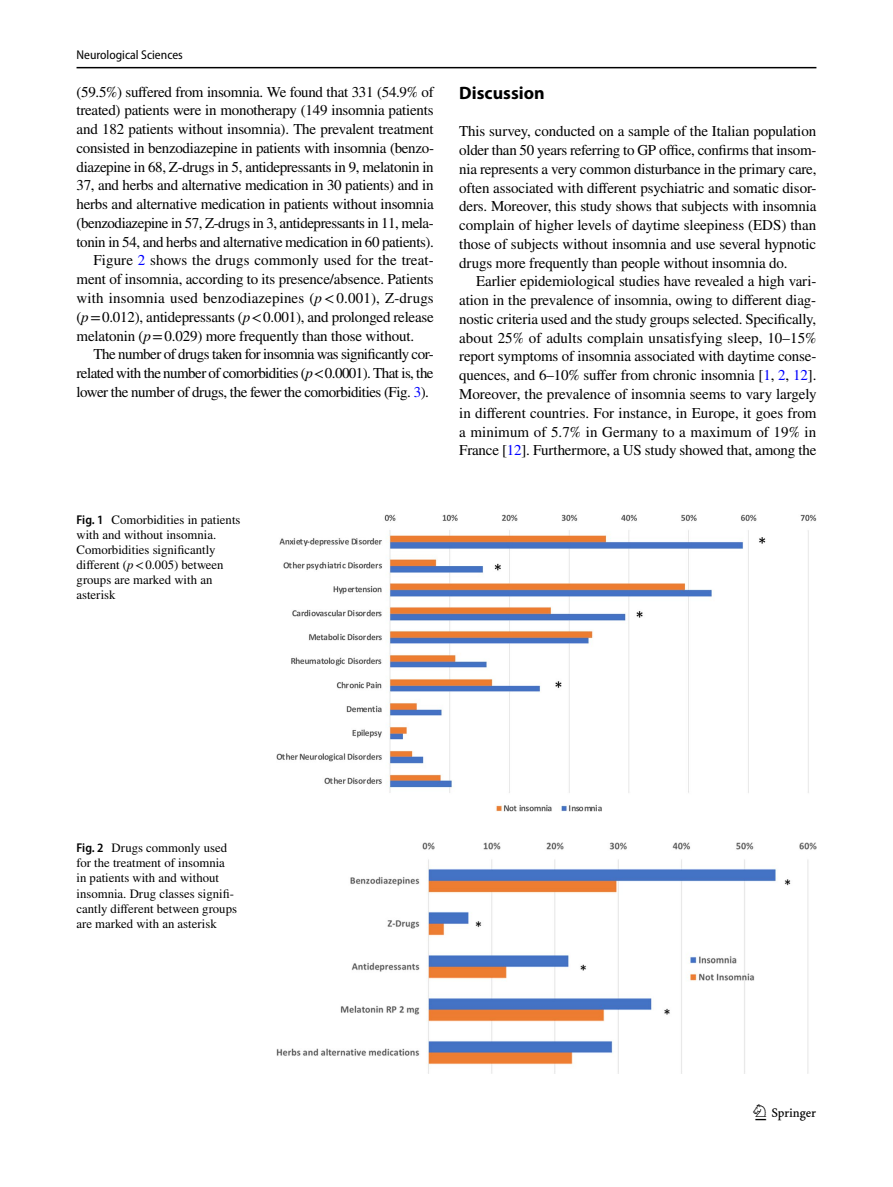
<style>
.page{position:relative;width:893px;height:1187px;background:#fff}
.page>*{position:absolute;margin:0;border:0;box-sizing:border-box;transform-origin:0 0}
.t1{font:22.5px "Springnew Regular 3";color:#000}
.t2{font:700 18px "Myriad Pro";color:#000}
.t3{font:15px/18.8px "STIX";letter-spacing:-.015em;color:#000;text-align:justify}
.t4{font:15px "STIX";letter-spacing:-.035em;color:#000}
.t5{font:15px "STIX";letter-spacing:.01em;color:#000}
.t6{font:15px "STIX";letter-spacing:.005em;color:#000}
.t7{font:12.75px/15px "STIX";color:#000}
.t8{font:semi-condensed 12.75px "Myriad Pro";color:#000}
.s1{color:#00f}
.s2{font-style:italic}
.s3{font-family:"Myriad Pro";font-weight:600;font-stretch:semi-condensed}
</style>
<div class="page">
<hr style="left:77px;top:67px;width:739px;height:1px;background:#000">
<img style="left:276px;top:514px;width:540px;height:297px">
<img style="left:276px;top:842px;width:540px;height:231px">
<p class="t8" style="left:77px;top:48px;width:108px">Neurological Sciences</p>
<p class="t3" style="left:77px;top:83px;width:359px">(59.5%) suffered from insomnia. We found that 331 (54.9% of</p>
<p class="t3" style="left:77px;top:102px;width:358px">treated) patients were in monotherapy (149 insomnia patients</p>
<p class="t3" style="left:77px;top:121px;width:359px">and 182 patients without insomnia). The prevalent treatment</p>
<p class="t3" style="left:77px;top:139px;width:359px">consisted in benzodiazepine in patients with insomnia (benzo-</p>
<p class="t3" style="left:77px;top:158px;width:359px">diazepine in 68, Z-drugs in 5, antidepressants in 9, melatonin in</p>
<p class="t3" style="left:77px;top:177px;width:358px">37, and herbs and alternative medication in 30 patients) and in</p>
<p class="t3" style="left:77px;top:196px;width:359px">herbs and alternative medication in patients without insomnia</p>
<p class="t3" style="left:77px;top:214px;width:359px">(benzodiazepine in 57, Z-drugs in 3, antidepressants in 11, mela-</p>
<p class="t3" style="left:77px;top:233px;width:359px">tonin in 54, and herbs and alternative medication in 60 patients).</p>
<p class="t6" style="left:94px;top:250px;width:342px">Figure <span class="s1">2</span> shows the drugs commonly used for the treat-</p>
<p class="t3" style="left:77px;top:271px;width:359px">ment of insomnia, according to its presence/absence. Patients</p>
<p class="t5" style="left:77px;top:287px;width:359px">with insomnia used benzodiazepines (<span class="s2">p</span>&lt;0.001), Z-drugs</p>
<p class="t3" style="left:77px;top:308px;width:359px">(<span class="s2">p</span>=0.012), antidepressants (<span class="s2">p</span>&lt;0.001), and prolonged release</p>
<p class="t3" style="left:77px;top:327px;width:339px">melatonin (<span class="s2">p</span>=0.029) more frequently than those without.</p>
<p class="t4" style="left:94px;top:344px;width:342px">The number of drugs taken for insomnia was significantly cor-</p>
<p class="t4" style="left:77px;top:362px;width:359px">related with the number of comorbidities (<span class="s2">p</span>&lt;0.0001). That is, the</p>
<p class="t3" style="left:77px;top:383px;width:354px">lower the number of drugs, the fewer the comorbidities (Fig. <span class="s1">3</span>).</p>
<p class="t7" style="left:77px;top:513px;width:165px"><span class="s3">Fig. 1</span> Comorbidities in patients with and without insomnia.<br>Comorbidities significantly different (<span class="s2">p</span>&lt;0.005) between groups are marked with an asterisk</p>
<p class="t2" style="left:459px;top:81px;width:87px">Discussion</p>
<p class="t3" style="left:459px;top:123px;width:359px">This survey, conducted on a sample of the Italian population older than 50 years referring to GP office, confirms that insom&shy;nia represents a very common disturbance in the primary care, often associated with different psychiatric and somatic disor&shy;ders. Moreover, this study shows that subjects with insomnia complain of higher levels of daytime sleepiness (EDS) than those of subjects without insomnia and use several hypnotic drugs more frequently than people without insomnia do.</p>
<p class="t3" style="left:459px;top:273px;width:359px;text-indent:17px">Earlier epidemiological studies have revealed a high vari&shy;ation in the prevalence of insomnia, owing to different diag&shy;nostic criteria used and the study groups selected. Specifically, about 25% of adults complain unsatisfying sleep, 10–15% report symptoms of insomnia associated with daytime conse&shy;quences, and 6–10% suffer from chronic insomnia [<span class="s1">1</span>, <span class="s1">2</span>, <span class="s1">12</span>].<br>Moreover, the prevalence of insomnia seems to vary largely in different countries. For instance, in Europe, it goes from a minimum of 5.7% in Germany to a maximum of 19% in France [<span class="s1">12</span>]. Furthermore, a US study showed that, among the</p>
<p class="t7" style="left:77px;top:841px;width:162px"><span class="s3">Fig. 2</span> Drugs commonly used for the treatment of insomnia in patients with and without insomnia. Drug classes signifi&shy;cantly different between groups are marked with an asterisk</p>
<h1 class="t1" style="left:755px;top:1104px;width:62px">1 3</h1>
</div>
